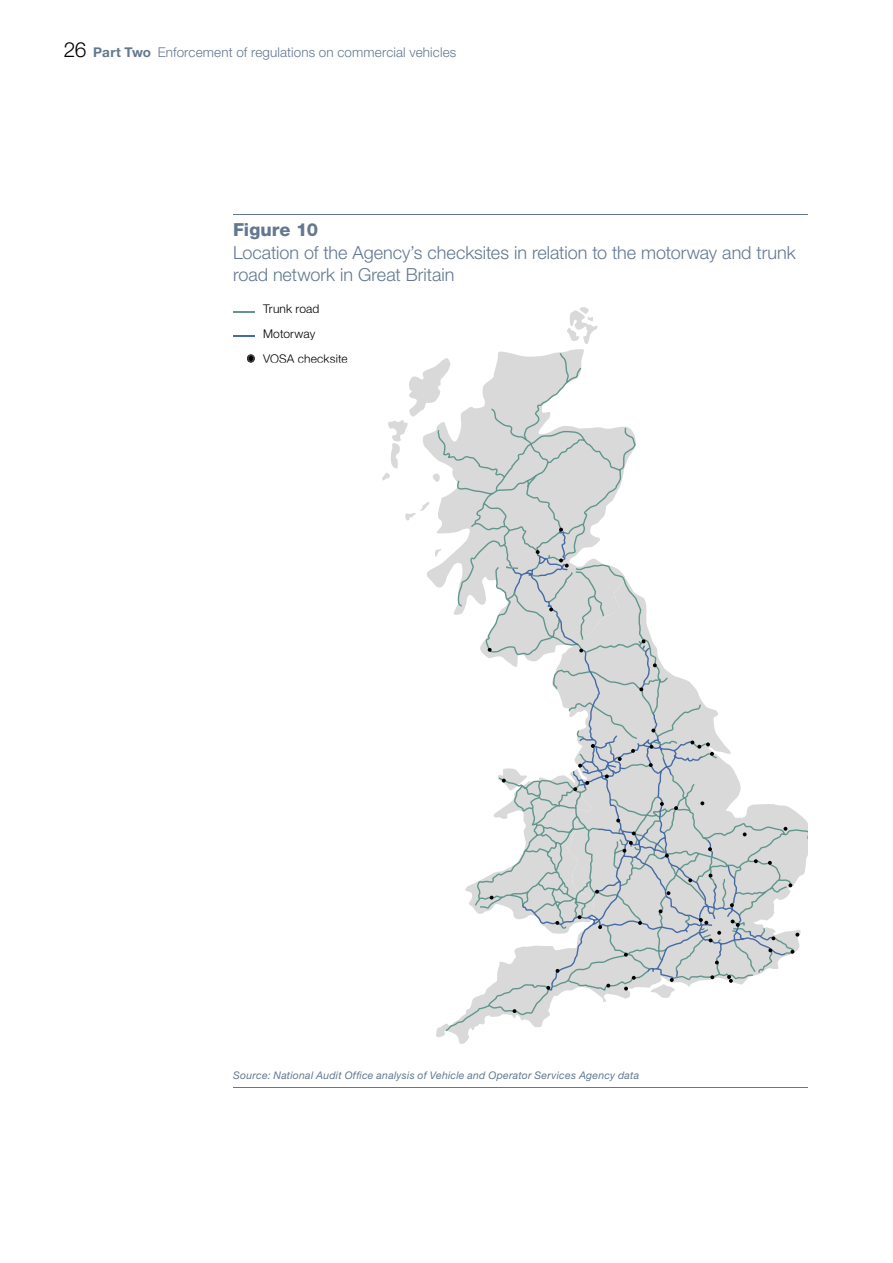
<style>
.page{position:relative;width:893px;height:1263px;background:#fff}
.page>*{position:absolute;margin:0;border:0;box-sizing:border-box;transform-origin:0 0}
.t1{font:300 18px/22.5px "Helvetica Neue LT Std";letter-spacing:-.005em;color:#637890}
.t2{font:800 18px "Helvetica Neue LT Std";color:#637890}
.t3{font:300 13.5px "Helvetica Neue LT Std";letter-spacing:.01em;color:#637890}
.t4{font:300 12px/25px "Helvetica Neue LT Std";letter-spacing:.015em;color:#000}
.t5{font:italic 10.5px "Helvetica Neue LT Std";letter-spacing:.025em;color:#637890}
.s1{font-size:20.85px;color:#000}
.s2{font-weight:700}
</style>
<div class="page">
<hr style="left:233px;top:214px;width:575px;height:1px;background:#637890">
<hr style="left:233px;top:1087px;width:575px;height:1px;background:#637890">
<svg style="left:438px;top:353px;width:370px;height:678px"></svg>
<svg style="left:512px;top:530px;width:273px;height:461px;fill:#d9d9d9"></svg>
<svg style="left:559px;top:528px;width:4px;height:4px"></svg>
<svg style="left:559px;top:558px;width:10px;height:10px"></svg>
<svg style="left:536px;top:550px;width:4px;height:4px"></svg>
<svg style="left:549px;top:607px;width:4px;height:4px"></svg>
<svg style="left:579px;top:648px;width:4px;height:4px"></svg>
<svg style="left:488px;top:648px;width:4px;height:4px"></svg>
<svg style="left:639px;top:687px;width:4px;height:4px"></svg>
<svg style="left:653px;top:663px;width:4px;height:4px"></svg>
<svg style="left:642px;top:639px;width:3px;height:4px"></svg>
<svg style="left:591px;top:744px;width:4px;height:4px"></svg>
<svg style="left:618px;top:757px;width:4px;height:4px"></svg>
<svg style="left:631px;top:749px;width:4px;height:4px"></svg>
<svg style="left:651px;top:728px;width:4px;height:4px"></svg>
<svg style="left:649px;top:745px;width:4px;height:4px"></svg>
<svg style="left:690px;top:740px;width:24px;height:16px"></svg>
<svg style="left:649px;top:763px;width:4px;height:4px"></svg>
<svg style="left:660px;top:802px;width:4px;height:4px"></svg>
<svg style="left:674px;top:806px;width:4px;height:4px"></svg>
<svg style="left:700px;top:801px;width:4px;height:4px"></svg>
<svg style="left:616px;top:819px;width:4px;height:3px"></svg>
<svg style="left:665px;top:854px;width:4px;height:4px"></svg>
<svg style="left:622px;top:841px;width:11px;height:12px"></svg>
<svg style="left:632px;top:831px;width:4px;height:4px"></svg>
<svg style="left:708px;top:847px;width:4px;height:4px"></svg>
<svg style="left:688px;top:878px;width:4px;height:4px"></svg>
<svg style="left:666px;top:891px;width:4px;height:4px"></svg>
<svg style="left:743px;top:832px;width:4px;height:4px"></svg>
<svg style="left:659px;top:909px;width:3px;height:4px"></svg>
<svg style="left:730px;top:903px;width:4px;height:4px"></svg>
<svg style="left:638px;top:921px;width:4px;height:4px"></svg>
<svg style="left:624px;top:953px;width:4px;height:4px"></svg>
<svg style="left:699px;top:918px;width:9px;height:7px"></svg>
<svg style="left:709px;top:931px;width:12px;height:11px"></svg>
<svg style="left:731px;top:919px;width:9px;height:8px"></svg>
<svg style="left:715px;top:960px;width:4px;height:4px"></svg>
<svg style="left:783px;top:827px;width:4px;height:4px"></svg>
<svg style="left:754px;top:859px;width:4px;height:4px"></svg>
<svg style="left:768px;top:861px;width:4px;height:4px"></svg>
<svg style="left:788px;top:883px;width:4px;height:4px"></svg>
<svg style="left:795px;top:933px;width:4px;height:3px"></svg>
<svg style="left:771px;top:936px;width:4px;height:4px"></svg>
<svg style="left:768px;top:948px;width:4px;height:4px"></svg>
<svg style="left:790px;top:950px;width:4px;height:4px"></svg>
<svg style="left:710px;top:975px;width:4px;height:4px"></svg>
<svg style="left:650px;top:978px;width:25px;height:20px"></svg>
<svg style="left:727px;top:975px;width:6px;height:8px"></svg>
<svg style="left:632px;top:976px;width:4px;height:4px"></svg>
<svg style="left:624px;top:987px;width:4px;height:3px"></svg>
<svg style="left:606px;top:984px;width:4px;height:4px"></svg>
<svg style="left:556px;top:969px;width:3px;height:4px"></svg>
<svg style="left:546px;top:986px;width:4px;height:4px"></svg>
<svg style="left:513px;top:1009px;width:3px;height:4px"></svg>
<svg style="left:465px;top:764px;width:144px;height:170px"></svg>
<svg style="left:435px;top:549px;width:6px;height:9px"></svg>
<svg style="left:382px;top:357px;width:68px;height:125px"></svg>
<svg style="left:405px;top:502px;width:25px;height:19px"></svg>
<svg style="left:567px;top:307px;width:31px;height:37px"></svg>
<svg style="left:247px;top:354px;width:8px;height:9px"></svg>
<svg style="left:233px;top:312px;width:21px;height:1px"></svg>
<svg style="left:233px;top:336px;width:21px;height:1px"></svg>
<p class="t3" style="left:64px;top:44px;width:394px"><span class="s1">26</span> <span class="s2">Part Two</span> Enforcement of regulations on commercial vehicles</p>
<p class="t2" style="left:233px;top:219px;width:86px">Figure 10</p>
<p class="t1" style="left:233px;top:241px;width:564px">Location of the Agency’s checksites in relation to the motorway and trunk road network in Great Britain</p>
<p class="t4" style="left:263px;top:295px;width:86px">Trunk road<br>Motorway<br>VOSA checksite</p>
<p class="t5" style="left:233px;top:1069px;width:408px">Source: National Audit Office analysis of Vehicle and Operator Services Agency data</p>
</div>
